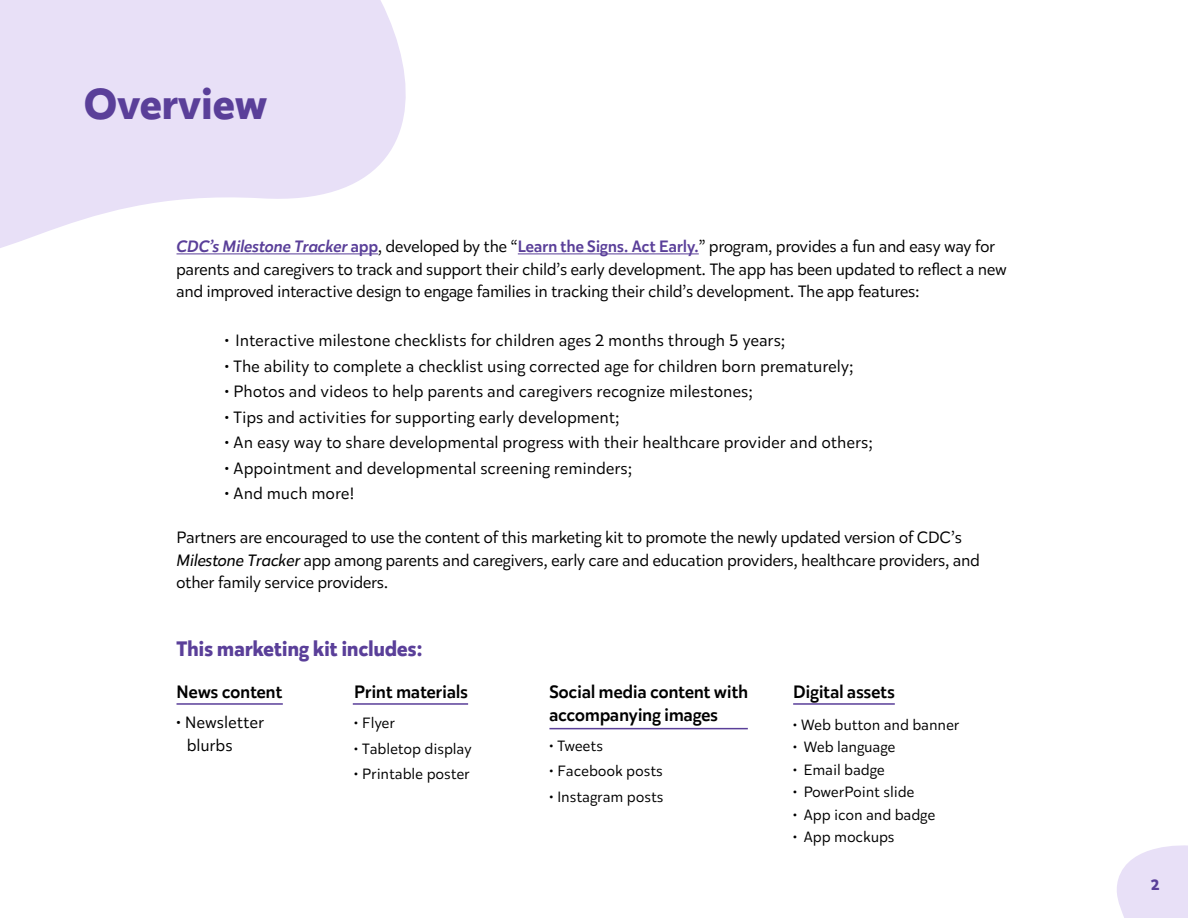
<style>
.page{position:relative;width:1188px;height:918px;background:#fff}
.page>*{position:absolute;margin:0;border:0;box-sizing:border-box;transform-origin:0 0}
.t1{font:700 43.5px "Karu";letter-spacing:.01em;color:#5a3f99}
.t2{font:700 21px "Karu";letter-spacing:.01em;color:#5a3f99}
.t3{font:500 18px "Karu";letter-spacing:.01em;color:#000}
.t4{font:16.5px/22.5px "Karu";letter-spacing:.01em;color:#000}
.t5{font:16.5px "Karu";letter-spacing:.03em;color:#000}
.t6{font:15px "Karu";letter-spacing:.03em;color:#000}
.t7{font:700 15px "Karu";color:#5a3f99}
.s1{font-weight:500;font-style:italic;color:#5a3f99}
.s2{font-weight:500;color:#5a3f99}
.s3{font-style:italic}
</style>
<div class="page">
<svg style="left:1117px;top:845px;width:71px;height:73px;background:#eae3f7"></svg>
<hr style="left:518px;top:253px;width:181px;height:1px;background:#5a3f99">
<hr style="left:177px;top:703px;width:106px;height:2px;background:#5a3f99">
<hr style="left:353px;top:703px;width:115px;height:2px;background:#5a3f99">
<hr style="left:793px;top:703px;width:102px;height:2px;background:#5a3f99">
<hr style="left:549px;top:728px;width:199px;height:1px;background:#5a3f99">
<svg style="left:0;top:0;width:406px;height:255px;fill:#e8e0f7"></svg>
<h2 class="t1" style="left:84px;top:73px;width:185px">Overview</h2>
<p class="t4" style="left:177px;top:235px;width:832px"><span class="s1">CDC’s Milestone Tracker</span> <span class="s2">app</span>, developed by the “<span class="s2">Learn the Signs. Act Early.</span>” program, provides a fun and easy way for parents and caregivers to track and support their child’s early development. The app has been updated to refect a new and improved interactive design to engage families in tracking their child’s development. The app features:</p>
<p class="t5" style="left:225px;top:329px;width:563px">• Interactive milestone checklists for children ages 2 months through 5 years;</p>
<p class="t5" style="left:225px;top:355px;width:631px">• The ability to complete a checklist using corrected age for children born prematurely;</p>
<p class="t5" style="left:225px;top:380px;width:530px">• Photos and videos to help parents and caregivers recognize milestones;</p>
<p class="t5" style="left:225px;top:406px;width:397px">• Tips and activities for supporting early development;</p>
<p class="t5" style="left:225px;top:431px;width:650px">• An easy way to share developmental progress with their healthcare provider and others;</p>
<p class="t5" style="left:225px;top:457px;width:410px">• Appointment and developmental screening reminders;</p>
<p class="t5" style="left:225px;top:482px;width:131px">• And much more!</p>
<p class="t4" style="left:177px;top:526px;width:805px">Partners are encouraged to use the content of this marketing kit to promote the newly updated version of CDC’s<br><span class="s3">Milestone Tracker</span> app among parents and caregivers, early care and education providers, healthcare providers, and other family service providers.</p>
<p class="t2" style="left:177px;top:634px;width:248px">This marketing kit includes:</p>
<p class="t3" style="left:177px;top:680px;width:107px">News content</p>
<p class="t3" style="left:354px;top:680px;width:115px">Print materials</p>
<p class="t3" style="left:549px;top:680px;width:200px">Social media content with</p>
<p class="t3" style="left:793px;top:680px;width:103px">Digital assets</p>
<p class="t5" style="left:177px;top:711px;width:89px">• Newsletter</p>
<p class="t6" style="left:354px;top:713px;width:42px">• Flyer</p>
<p class="t3" style="left:549px;top:702px;width:170px">accompanying images</p>
<p class="t6" style="left:793px;top:714px;width:168px">• Web button and banner</p>
<p class="t4" style="left:187px;top:734px;width:47px">blurbs</p>
<p class="t6" style="left:354px;top:738px;width:119px">• Tabletop display</p>
<p class="t6" style="left:549px;top:735px;width:55px">• Tweets</p>
<p class="t6" style="left:793px;top:737px;width:104px">• Web language</p>
<p class="t6" style="left:354px;top:764px;width:117px">• Printable poster</p>
<p class="t6" style="left:549px;top:761px;width:115px">• Facebook posts</p>
<p class="t6" style="left:793px;top:759px;width:93px">• Email badge</p>
<p class="t6" style="left:549px;top:786px;width:115px">• Instagram posts</p>
<p class="t6" style="left:793px;top:782px;width:123px">• PowerPoint slide</p>
<p class="t6" style="left:793px;top:804px;width:144px">• App icon and badge</p>
<p class="t6" style="left:793px;top:827px;width:103px">• App mockups</p>
<p class="t7" style="left:1151px;top:874px;width:10px">2</p>
</div>
